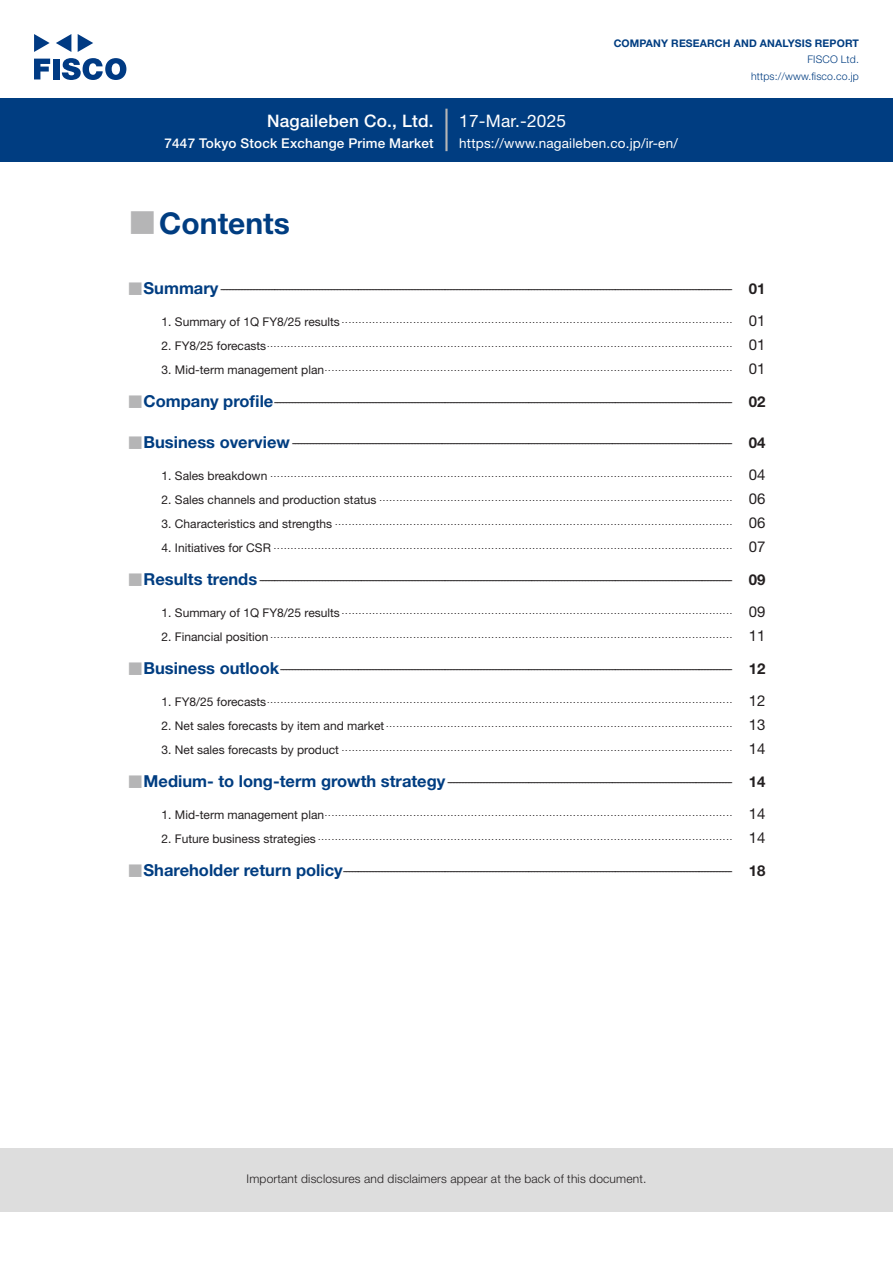
<style>
.page{position:relative;width:893px;height:1263px;background:#fff}
.page>*{position:absolute;margin:0;border:0;box-sizing:border-box;transform-origin:0 0}
.t1{font:700 30px "Helvetica Neue LT Std";color:#003d81}
.t2{font:500 17.25px "Helvetica Neue LT Std";letter-spacing:.015em;color:#fff}
.t3{font:17.25px "Helvetica Neue LT Std";letter-spacing:.015em;color:#fff}
.t4{font:700 16.5px "Helvetica Neue LT Std";color:#003d81}
.t5{font:15px "Helvetica Neue LT Std";color:#231f20}
.t6{font:700 15px "Helvetica Neue LT Std";color:#231f20}
.t7{font:13.5px "Helvetica Neue LT Std";letter-spacing:.015em;color:#fff}
.t8{font:500 13.5px "Helvetica Neue LT Std";letter-spacing:.015em;color:#fff}
.t9{font:12px "Helvetica Neue LT Std";color:#231f20}
.t10{font:300 12px "Helvetica Neue LT Std";letter-spacing:.015em;color:#231f20}
.t11{font:700 10.5px "Helvetica Neue LT Std";letter-spacing:.015em;color:#003d81}
.t12{font:300 10.5px/16.5px "Helvetica Neue LT Std";letter-spacing:.015em;color:#003d81;text-align:right}
.t13{font:9px "Helvetica Neue LT Std";color:#231f20}
.s1{font-family:"Hiragino UD Sans F Std N W6";font-weight:400;color:#b5b5b6}
.s2{font-family:"Hiragino UD Sans Std W6";font-weight:400;color:#b5b5b6}
</style>
<div class="page">
<div style="left:0;top:1148px;width:893px;height:64px;background:#ddd"></div>
<svg style="left:34px;top:59px;width:16px;height:20px"></svg>
<div style="left:53px;top:59px;width:6px;height:20px;background:#003a83"></div>
<svg style="left:62px;top:58px;width:64px;height:22px"></svg>
<svg style="left:34px;top:34px;width:16px;height:18px"></svg>
<svg style="left:78px;top:34px;width:15px;height:18px"></svg>
<svg style="left:56px;top:34px;width:15px;height:18px"></svg>
<div style="left:0;top:98px;width:893px;height:64px;background:#003d81"></div>
<hr style="left:445px;top:109px;width:3px;height:42px;background:#b5b5b6">
<h2 class="t2" style="left:267px;top:110px;width:168px">Nagaileben Co., Ltd.</h2>
<h3 class="t8" style="left:165px;top:135px;width:271px">7447 Tokyo Stock Exchange Prime Market</h3>
<p class="t1" style="left:128px;top:204px;width:164px"><span class="s1">■</span>Contents</p>
<h2 class="t3" style="left:459px;top:110px;width:108px">17-Mar.-2025</h2>
<p class="t11" style="left:614px;top:37px;width:247px">COMPANY RESEARCH AND ANALYSIS REPORT</p>
<p class="t12" style="left:751px;top:51px;width:109px">FISCO Ltd. https://www.fisco.co j p.</p>
<h3 class="t7" style="left:459px;top:135px;width:220px">https://www.nagaileben. c o j p. -i r/ e n /</h3>
<p class="t4" style="left:127px;top:278px;width:93px"><span class="s2">■</span>Summary</p>
<p class="t9" style="left:220px;top:281px;width:514px">---------------------------------------------------------------------------------------------------------------------------------------------------------------------------</p>
<p class="t9" style="left:162px;top:314px;width:180px">1. Summary of Q1 FY8/25 results</p>
<p class="t13" style="left:342px;top:314px;width:392px">...................................................................................................................</p>
<p class="t9" style="left:162px;top:338px;width:106px">2. FY8/25 forecasts</p>
<p class="t13" style="left:267px;top:338px;width:467px">.........................................................................................................................................</p>
<p class="t9" style="left:162px;top:362px;width:164px">3. Mid-term management plan</p>
<p class="t13" style="left:325px;top:362px;width:409px">........................................................................................................................</p>
<p class="t4" style="left:127px;top:391px;width:148px"><span class="s2">■</span>Company profile</p>
<p class="t9" style="left:274px;top:394px;width:460px">---------------------------------------------------------------------------------------------------------------------------------------------------------</p>
<p class="t4" style="left:127px;top:432px;width:164px"><span class="s2">■</span>Business overview</p>
<p class="t9" style="left:292px;top:435px;width:442px">---------------------------------------------------------------------------------------------------------------------------------------------------</p>
<p class="t9" style="left:162px;top:468px;width:107px">1. Sales breakdown</p>
<p class="t13" style="left:270px;top:468px;width:463px">........................................................................................................................................</p>
<p class="t9" style="left:162px;top:492px;width:216px">2. Sales channels and production status</p>
<p class="t13" style="left:379px;top:492px;width:354px">........................................................................................................</p>
<p class="t9" style="left:162px;top:516px;width:172px">3. Characteristics and strengths</p>
<p class="t13" style="left:335px;top:516px;width:399px">.....................................................................................................................</p>
<p class="t9" style="left:162px;top:540px;width:111px">4. Initiatives for CSR</p>
<p class="t13" style="left:274px;top:540px;width:460px">.......................................................................................................................................</p>
<p class="t4" style="left:127px;top:569px;width:131px"><span class="s2">■</span>Results trends</p>
<p class="t9" style="left:259px;top:572px;width:475px">--------------------------------------------------------------------------------------------------------------------------------------------------------------</p>
<p class="t9" style="left:162px;top:605px;width:180px">1. Summary of Q1 FY8/25 results</p>
<p class="t13" style="left:342px;top:605px;width:392px">...................................................................................................................</p>
<p class="t9" style="left:162px;top:629px;width:108px">2. Financial position</p>
<p class="t13" style="left:270px;top:629px;width:463px">........................................................................................................................................</p>
<p class="t4" style="left:127px;top:658px;width:153px"><span class="s2">■</span>Business outlook</p>
<p class="t9" style="left:280px;top:661px;width:454px">-------------------------------------------------------------------------------------------------------------------------------------------------------</p>
<p class="t9" style="left:162px;top:694px;width:106px">1. FY8/25 forecasts</p>
<p class="t13" style="left:267px;top:694px;width:467px">.........................................................................................................................................</p>
<p class="t9" style="left:162px;top:718px;width:224px">2. Net sales forecasts by item and market</p>
<p class="t13" style="left:386px;top:718px;width:348px">......................................................................................................</p>
<p class="t9" style="left:162px;top:742px;width:179px">3. Net sales forecasts by product</p>
<p class="t13" style="left:342px;top:742px;width:392px">...................................................................................................................</p>
<p class="t4" style="left:127px;top:771px;width:320px"><span class="s2">■</span>Medium- to long-term growth strategy</p>
<p class="t9" style="left:447px;top:774px;width:287px">-----------------------------------------------------------------------------------------------</p>
<p class="t9" style="left:162px;top:807px;width:164px">1. Mid-term management plan</p>
<p class="t13" style="left:325px;top:807px;width:409px">........................................................................................................................</p>
<p class="t9" style="left:162px;top:831px;width:156px">2. Future business strategies</p>
<p class="t13" style="left:318px;top:831px;width:416px">..........................................................................................................................</p>
<p class="t4" style="left:127px;top:860px;width:217px"><span class="s2">■</span>Shareholder return policy</p>
<p class="t9" style="left:343px;top:863px;width:392px">----------------------------------------------------------------------------------------------------------------------------------</p>
<p class="t6" style="left:749px;top:279px;width:18px">01</p>
<p class="t5" style="left:749px;top:311px;width:18px">01</p>
<p class="t5" style="left:749px;top:335px;width:18px">01</p>
<p class="t5" style="left:749px;top:359px;width:18px">01</p>
<p class="t6" style="left:749px;top:392px;width:18px">02</p>
<p class="t6" style="left:749px;top:433px;width:18px">04</p>
<p class="t5" style="left:749px;top:465px;width:18px">04</p>
<p class="t5" style="left:749px;top:489px;width:18px">06</p>
<p class="t5" style="left:749px;top:513px;width:18px">06</p>
<p class="t5" style="left:749px;top:537px;width:18px">07</p>
<p class="t6" style="left:749px;top:570px;width:18px">09</p>
<p class="t5" style="left:749px;top:602px;width:18px">09</p>
<p class="t5" style="left:749px;top:626px;width:18px">11</p>
<p class="t6" style="left:749px;top:659px;width:18px">12</p>
<p class="t5" style="left:749px;top:691px;width:18px">12</p>
<p class="t5" style="left:749px;top:715px;width:18px">13</p>
<p class="t5" style="left:749px;top:739px;width:18px">14</p>
<p class="t6" style="left:749px;top:772px;width:18px">14</p>
<p class="t5" style="left:749px;top:804px;width:18px">14</p>
<p class="t5" style="left:749px;top:828px;width:18px">14</p>
<p class="t6" style="left:749px;top:861px;width:18px">18</p>
<h3 class="t10" style="left:247px;top:1171px;width:401px">Important disclosures and disclaimers appear at the back of this document.</h3>
</div>
